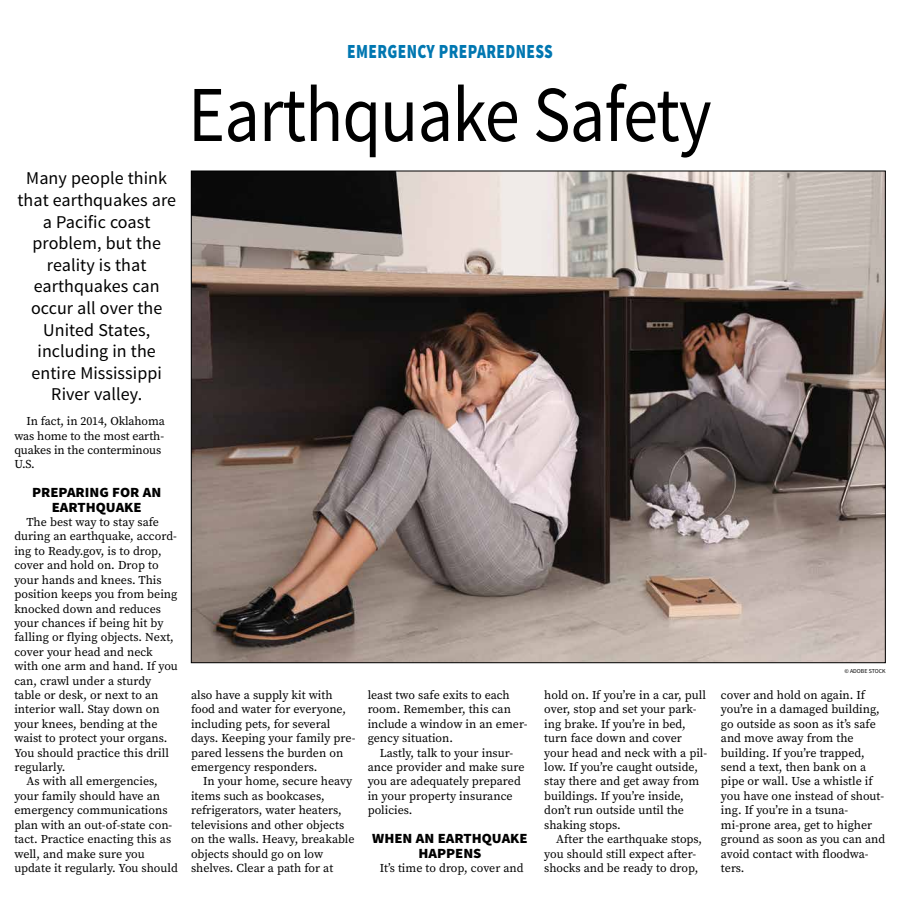
<style>
.page{position:relative;width:900px;height:908px;background:#fff}
.page>*{position:absolute;margin:0;border:0;box-sizing:border-box;transform-origin:0 0}
.t1{font:79.2px "Source Sans Pro";letter-spacing:-.015em;color:#000;scale:.89 1}
.t2{font:900 20px "Source Sans Pro";letter-spacing:.025em;color:#0077b1;scale:.77 1}
.t3{font:18px/21.6px "Source Sans Pro";letter-spacing:.005em;color:#000;text-align:center}
.t4{font:900 14px/14.4px "Source Sans Pro";color:#000;text-align:center;scale:1.05 1}
.t5{font:12px/14.4px "Source Serif Pro";color:#000}
.t6{font:6px "Source Sans Pro";color:#000}
</style>
<div class="page">
<img style="left:193px;top:173px;width:691px;height:487px">
<h3 class="t3" style="left:17px;top:168px;width:160px">Many people think that earthquakes are a Pacific coast problem, but the reality is that earthquakes can occur all over the<br>United States, including in the entire Mississippi<br>River valley.</h3>
<p class="t5" style="left:14px;top:414px;width:152px;text-indent:12px">In fact, in 2014, Oklahoma was home to the most earth&shy;quakes in the conterminous<br>U.S.</p>
<p class="t4" style="left:32px;top:486px;width:125px">PREPARING FOR AN<br>EARTHQUAKE</p>
<p class="t5" style="left:26px;top:514px;width:134px">The best way to stay safe</p>
<p class="t5" style="left:14px;top:529px;width:164px">during an earthquake, accord-</p>
<p class="t5" style="left:14px;top:543px;width:149px">ing to Ready.gov, is to drop,</p>
<p class="t5" style="left:14px;top:558px;width:146px">cover and hold on. Drop to</p>
<p class="t5" style="left:14px;top:572px;width:149px">your hands and knees. This</p>
<p class="t5" style="left:14px;top:586px;width:165px">position keeps you from being</p>
<p class="t5" style="left:14px;top:601px;width:148px">knocked down and reduces</p>
<p class="t5" style="left:14px;top:615px;width:151px">your chances if being hit by</p>
<p class="t5" style="left:14px;top:630px;width:161px">falling or flying objects. Next,</p>
<p class="t5" style="left:14px;top:644px;width:140px">cover your head and neck</p>
<p class="t5" style="left:14px;top:658px;width:165px">with one arm and hand. If you</p>
<p class="t5" style="left:14px;top:673px;width:138px">can, crawl under a sturdy</p>
<p class="t5" style="left:14px;top:687px;width:146px">table or desk, or next to an</p>
<p class="t5" style="left:14px;top:702px;width:147px">interior wall. Stay down on</p>
<p class="t5" style="left:14px;top:716px;width:145px">your knees, bending at the</p>
<p class="t5" style="left:14px;top:730px;width:154px">waist to protect your organs.</p>
<p class="t5" style="left:14px;top:745px;width:156px">You should practice this drill</p>
<p class="t5" style="left:14px;top:759px;width:52px">regularly.</p>
<p class="t5" style="left:26px;top:774px;width:133px">As with all emergencies,</p>
<p class="t5" style="left:14px;top:788px;width:147px">your family should have an</p>
<p class="t5" style="left:14px;top:802px;width:155px">emergency communications</p>
<p class="t5" style="left:14px;top:817px;width:159px">plan with an out-of-state con-</p>
<p class="t5" style="left:14px;top:831px;width:158px">tact. Practice enacting this as</p>
<p class="t5" style="left:14px;top:846px;width:132px">well, and make sure you</p>
<p class="t5" style="left:14px;top:860px;width:165px">update it regularly. You should</p>
<h2 class="t2" style="left:347px;top:39px;width:269px">EMERGENCY PREPAREDNESS</h2>
<h1 class="t1" style="left:188px;top:65px;width:590px">Earthquake Safety</h1>
<p class="t5" style="left:191px;top:687px;width:166px">also have a supply kit with food and water for everyone, including pets, for several days. Keeping your family pre&shy;pared lessens the burden on emergency responders.</p>
<p class="t5" style="left:191px;top:774px;width:165px;text-indent:12px">In your home, secure heavy items such as bookcases, refrigerators, water heaters, televisions and other objects on the walls. Heavy, breakable objects should go on low shelves. Clear a path for at</p>
<p class="t5" style="left:368px;top:687px;width:161px">least two safe exits to each room. Remember, this can include a window in an emer&shy;gency situation.</p>
<p class="t5" style="left:368px;top:745px;width:158px;text-indent:12px">Lastly, talk to your insur&shy;ance provider and make sure you are adequately prepared in your property insurance policies.</p>
<p class="t4" style="left:372px;top:831px;width:149px">WHEN AN EARTHQUAKE<br>HAPPENS</p>
<p class="t5" style="left:380px;top:860px;width:145px">It’s time to drop, cover and</p>
<p class="t5" style="left:544px;top:687px;width:165px">hold on. If you’re in a car, pull over, stop and set your park&shy;ing brake. If you’re in bed, turn face down and cover your head and neck with a pil&shy;low. If you’re caught outside, stay there and get away from buildings. If you’re inside, don’t run outside until the shaking stops.</p>
<p class="t5" style="left:544px;top:831px;width:159px;text-indent:12px">After the earthquake stops, you should still expect after&shy;shocks and be ready to drop,</p>
<p class="t6" style="left:844px;top:667px;width:43px">© ADOBE STOCK</p>
<p class="t5" style="left:721px;top:687px;width:166px">cover and hold on again. If you’re in a damaged building, go outside as soon as it’s safe and move away from the building. If you’re trapped, send a text, then bank on a pipe or wall. Use a whistle if you have one instead of shout&shy;ing. If you’re in a tsuna&shy;mi-prone area, get to higher ground as soon as you can and avoid contact with floodwa&shy;ters.</p>
</div>
